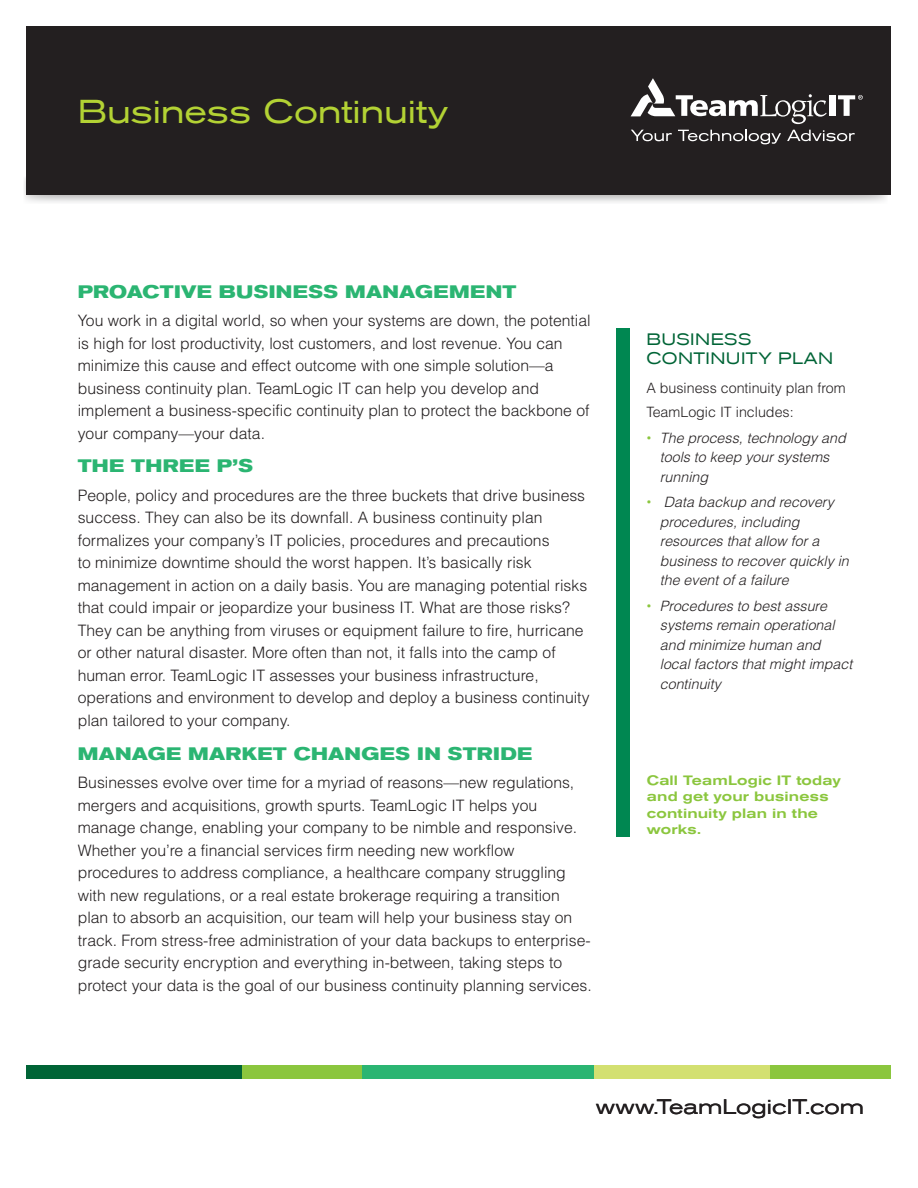
<style>
.page{position:relative;width:918px;height:1188px;background:#fff}
.page>*{position:absolute;margin:0;border:0;box-sizing:border-box;transform-origin:0 0}
.t1{font:expanded 33px "Akzidenz Grotesk BE";letter-spacing:-.005em;color:#b3d234}
.url{font:expanded 21px "Akzidenz Grotesk BE";color:#231f20}
.subhead{font:700 expanded 18px "Akzidenz Grotesk BE";letter-spacing:.02em;color:#2bb572}
.sidebar_header{font:expanded 16.5px/19.5px "Akzidenz Grotesk BE";letter-spacing:.025em;color:#006436}
.body{font:300 15.75px/22.5px "Helvetica LT Std";color:#231f20}
.t2{font:italic 300 14.25px/19.5px "Helvetica LT Std";color:#231f20}
.sidebar{font:300 14.25px/24px "Helvetica LT Std";color:#231f20}
.CTA{font:500 expanded 13.5px/16.5px "Akzidenz Grotesk BE";letter-spacing:.01em;color:#8bc63e}
.s1{font-family:"Helvetica";font-weight:400;font-style:normal;color:#8bc63e}
</style>
<div class="page">
<svg style="left:24px;top:178px;width:864px;height:24px;background:#c4c3c3"></svg>
<div style="left:26px;top:26px;width:865px;height:168px;background:#231f20"></div>
<svg style="left:631px;top:78px;width:196px;height:46px"></svg>
<div style="left:830px;top:95px;width:6px;height:21px;background:#fff"></div>
<svg style="left:838px;top:95px;width:25px;height:21px"></svg>
<svg style="left:631px;top:130px;width:41px;height:11px"></svg>
<svg style="left:678px;top:130px;width:103px;height:14px"></svg>
<svg style="left:787px;top:130px;width:68px;height:11px"></svg>
<div style="left:617px;top:328px;width:13px;height:508px;background:#008751"></div>
<div style="left:767px;top:1065px;width:124px;height:13px;background:#8bc63e"></div>
<div style="left:593px;top:1065px;width:177px;height:13px;background:#d3e071"></div>
<div style="left:362px;top:1065px;width:231px;height:13px;background:#2bb572"></div>
<div style="left:242px;top:1065px;width:120px;height:13px;background:#8bc63e"></div>
<div style="left:26px;top:1065px;width:216px;height:13px;background:#006436"></div>
<p class="t1" style="left:78px;top:93px;width:372px">Business Continuity</p>
<p class="subhead" style="left:78px;top:281px;width:440px">PROACTIVE BUSINESS MANAGEMENT</p>
<p class="body" style="left:78px;top:309px;width:514px">You work in a digital world, so when your systems are down, the potential is high for lost productivity, lost customers, and lost revenue. You can minimize this cause and effect outcome with one simple solution—a business continuity plan. TeamLogic IT can help you develop and implement a business-specific continuity plan to protect the backbone of your company—your data.</p>
<p class="subhead" style="left:78px;top:456px;width:177px">THE THREE P’S</p>
<p class="body" style="left:78px;top:484px;width:513px">People, policy and procedures are the three buckets that drive business success. They can also be its downfall. A business continuity plan formalizes your company’s IT policies, procedures and precautions<br>to minimize downtime should the worst happen. It’s basically risk management in action on a daily basis. You are managing potential risks that could impair or jeopardize your business IT. What are those risks?<br>They can be anything from viruses or equipment failure to fire, hurricane or other natural disaster. More often than not, it falls into the camp of human error. TeamLogic IT assesses your business infrastructure, operations and environment to develop and deploy a business continuity plan tailored to your company.</p>
<p class="subhead" style="left:78px;top:743px;width:456px">MANAGE MARKET CHANGES IN STRIDE</p>
<p class="body" style="left:78px;top:771px;width:516px">Businesses evolve over time for a myriad of reasons—new regulations, mergers and acquisitions, growth spurts. TeamLogic IT helps you manage change, enabling your company to be nimble and responsive.<br>Whether you’re a financial services firm needing new workflow procedures to address compliance, a healthcare company struggling with new regulations, or a real estate brokerage requiring a transition plan to absorb an acquisition, our team will help your business stay on track. From stress-free administration of your data backups to enterprise&shy;grade security encryption and everything in-between, taking steps to protect your data is the goal of our business continuity planning services.</p>
<p class="sidebar_header" style="left:646px;top:330px;width:188px">BUSINESS<br>CONTINUITY PLAN</p>
<p class="sidebar" style="left:646px;top:376px;width:201px">A business continuity plan from<br>TeamLogic IT includes:</p>
<p class="t2" style="left:660px;top:428px;width:187px;text-indent:-14px"><span class="s1">•</span> The process, technology and tools to keep your systems running</p>
<p class="t2" style="left:660px;top:492px;width:191px;text-indent:-14px"><span class="s1">•</span> Data backup and recovery procedures, including resources that allow for a business to recover quickly in the event of a failure</p>
<p class="t2" style="left:660px;top:596px;width:194px;text-indent:-14px"><span class="s1">•</span> Procedures to best assure systems remain operational and minimize human and local factors that might impact continuity</p>
<p class="CTA" style="left:647px;top:772px;width:195px">Call TeamLogic IT today and get your business continuity plan in the works.</p>
<p class="url" style="left:596px;top:1094px;width:270px">www.TeamLogicIT.com</p>
</div>
